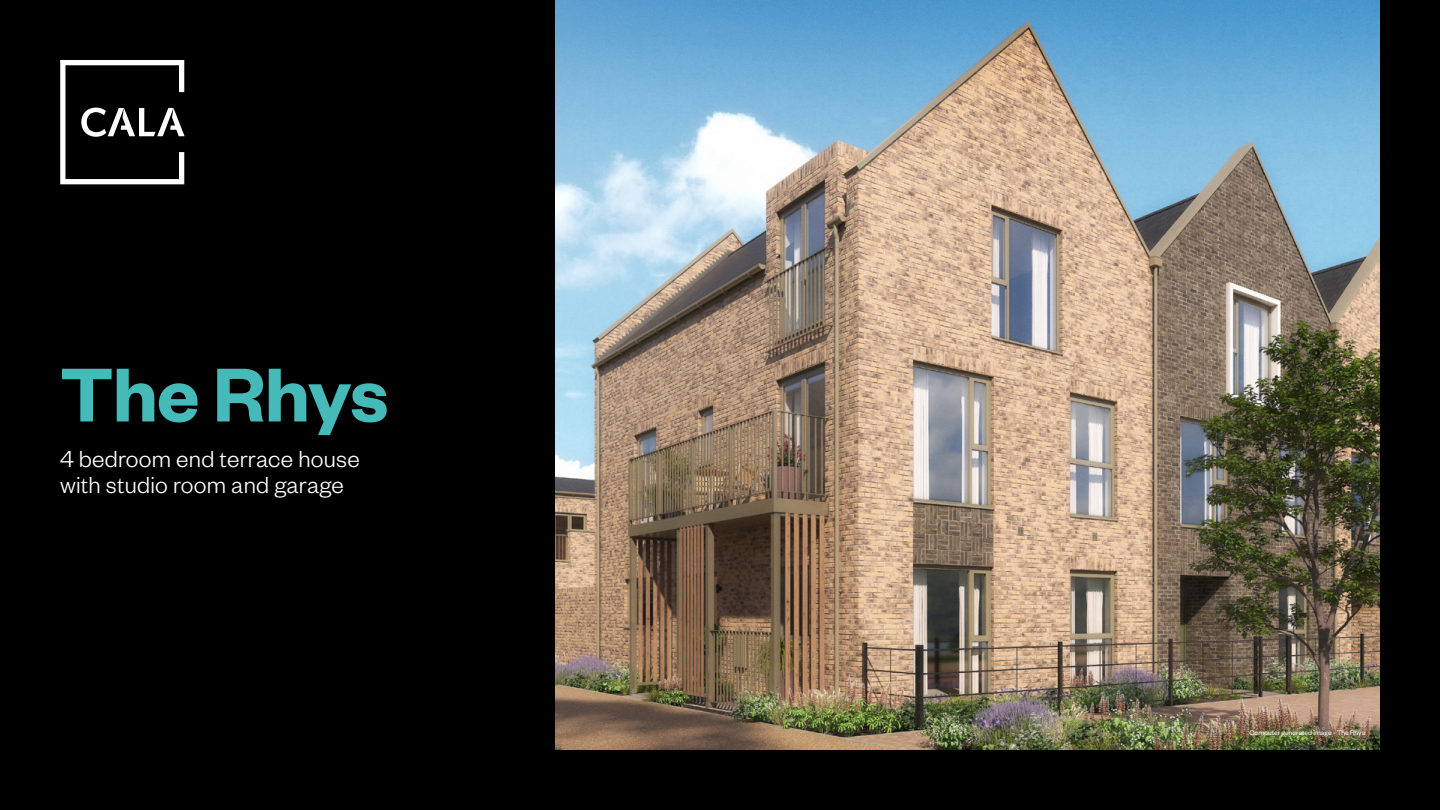
<style>
.page{position:relative;width:1440px;height:810px;background:#000}
.page>*{position:absolute;margin:0;border:0;box-sizing:border-box;transform-origin:0 0}
.t1{font:600 83.78px "Founders Grotesk";letter-spacing:-.01em;color:#46b9b9}
.t2{font:300 25.5px/26.2px "Founders Grotesk";letter-spacing:.01em;color:#fff}
.t3{font:7.5px "Founders Grotesk";color:#fff}
</style>
<div class="page">
<img style="left:555px;top:0;width:825px;height:750px">
<svg style="left:60px;top:60px;width:125px;height:124px"></svg>
<h1 class="t1" style="left:60px;top:342px;width:330px">The Rhys</h1>
<p class="t2" style="left:60px;top:445px;width:301px">4 bedroom end terrace house with studio room and garage</p>
<p class="t3" style="left:1250px;top:728px;width:117px">Computer generated image - The Rhys</p>
</div>
